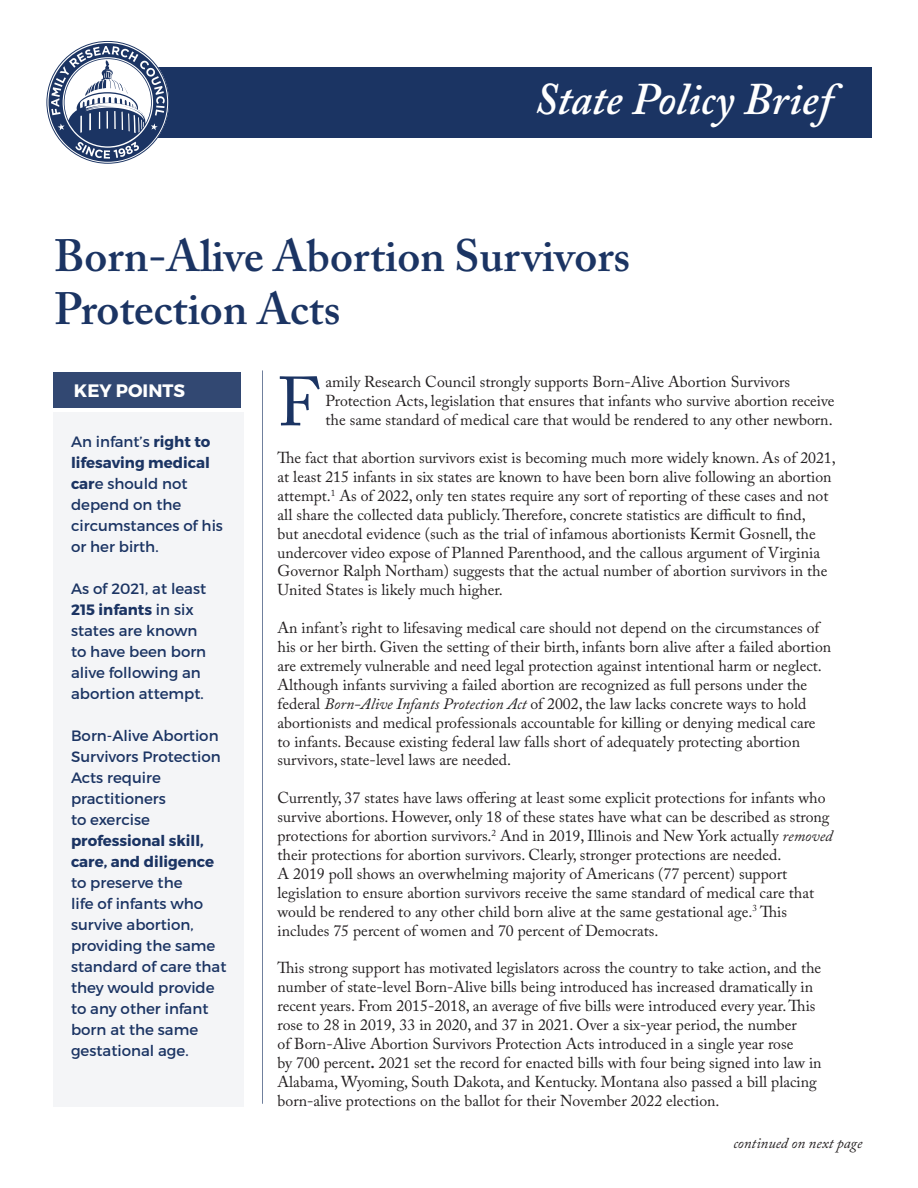
<style>
.page{position:relative;width:918px;height:1188px;background:#fff}
.page>*{position:absolute;margin:0;border:0;box-sizing:border-box;transform-origin:0 0}
.t1{font:68.85px "Adobe Caslon Pro";color:#1b3463}
.t2{font:600 45px/52.5px "Adobe Caslon Pro";color:#1b3463}
.t3{font:italic 600 45px "Adobe Caslon Pro";color:#fff}
.t4{font:700 18px "Montserrat";color:#fff}
.t5{font:15.75px/18.9px "Adobe Caslon Pro";color:#231f20}
.t6{font:15px/21px "Montserrat";color:#1b3463}
.t7{font:italic 15px "Adobe Caslon Pro";color:#231f20}
.s1{font-weight:700}
.s2{font-style:italic}
</style>
<div class="page">
<div style="left:113px;top:67px;width:759px;height:71px;background:#1b3463"></div>
<svg style="left:46px;top:41px;width:123px;height:123px"></svg>
<div style="left:54px;top:412px;width:190px;height:695px;background:#f4f5f7"></div>
<div style="left:54px;top:372px;width:187px;height:36px;background:#324872"></div>
<hr style="left:262px;top:370px;width:1px;height:734px;background:#1b3463">
<p class="t3" style="left:535px;top:73px;width:300px">State Policy Brief</p>
<p class="t2" style="left:54px;top:230px;width:578px">Born-Alive Abortion Survivors<br>Protection Acts</p>
<p class="t4" style="left:74px;top:379px;width:113px">KEY POINTS</p>
<p class="t6" style="left:71px;top:431px;width:153px">An infant’s <span class="s1">right to lifesaving medical car</span>e should not depend on the circumstances of his or her birth.</p>
<p class="t6" style="left:71px;top:578px;width:137px">As of 2021, at least<br><span class="s1">215 infants</span> in six states are known to have been born alive following an abortion attempt.</p>
<p class="t6" style="left:71px;top:725px;width:157px">Born-Alive Abortion<br>Survivors Protection<br>Acts require practitioners<br>to exercise <span class="s1">professional skill, care, and diligence </span>to preserve the<br>life of infants who survive abortion, providing the same standard of care that they would provide to any other infant born at the same gestational age.</p>
<p class="t5" style="left:326px;top:373px;width:511px">amily Research Council strongly supports Born-Alive Abortion Survivors<br>Protection Acts, legislation that ensures that infants who survive abortion receive the same standard of medical care that would be rendered to any other newborn.</p>
<p class="t5" style="left:278px;top:448px;width:560px">The fact that abortion survivors exist is becoming much more widely known. As of 2021, at least 215 infants in six states are known to have been born alive following an abortion attempt.<sup>1</sup> As of 2022, only ten states require any sort of reporting of these cases and not all share the collected data publicly. Therefore, concrete statistics are difficult to find,<br>but anecdotal evidence (such as the trial of infamous abortionists Kermit Gosnell, the undercover video expose of Planned Parenthood, and the callous argument of Virginia Governor Ralph Northam) suggests that the actual number of abortion survivors in the United States is likely much higher.</p>
<p class="t5" style="left:278px;top:618px;width:555px">An infant’s right to lifesaving medical care should not depend on the circumstances of his or her birth. Given the setting of their birth, infants born alive after a failed abortion are extremely vulnerable and need legal protection against intentional harm or neglect.<br>Although infants surviving a failed abortion are recognized as full persons under the federal <span class="s2">Born-Alive Infants Protection Act</span> of 2002, the law lacks concrete ways to hold abortionists and medical professionals accountable for killing or denying medical care to infants. Because existing federal law falls short of adequately protecting abortion survivors, state-level laws are needed.</p>
<p class="t5" style="left:278px;top:788px;width:557px">Currently, 37 states have laws offering at least some explicit protections for infants who survive abortions. However, only 18 of these states have what can be described as strong protections for abortion survivors.<sup>2</sup> And in 2019, Illinois and New York actually <span class="s2">removed </span>their protections for abortion survivors. Clearly, stronger protections are needed.</p>
<p class="t5" style="left:278px;top:864px;width:538px">A 2019 poll shows an overwhelming majority of Americans (77 percent) support legislation to ensure abortion survivors receive the same standard of medical care that would be rendered to any other child born alive at the same gestational age.<sup>3</sup> This includes 75 percent of women and 70 percent of Democrats.</p>
<p class="t5" style="left:278px;top:958px;width:546px">This strong support has motivated legislators across the country to take action, and the number of state-level Born-Alive bills being introduced has increased dramatically in recent years. From 2015-2018, an average of five bills were introduced every year. This rose to 28 in 2019, 33 in 2020, and 37 in 2021. Over a six-year period, the number<br>of Born-Alive Abortion Survivors Protection Acts introduced in a single year rose<br>by 700 percent<span class="s1">.</span> 2021 set the record for enacted bills with four being signed into law in Alabama, Wyoming, South Dakota, and Kentucky. Montana also passed a bill placing born-alive protections on the ballot for their November 2022 election.</p>
<p class="t1" style="left:278px;top:361px;width:43px">F</p>
<p class="t7" style="left:733px;top:1134px;width:130px">continued on next page</p>
</div>
